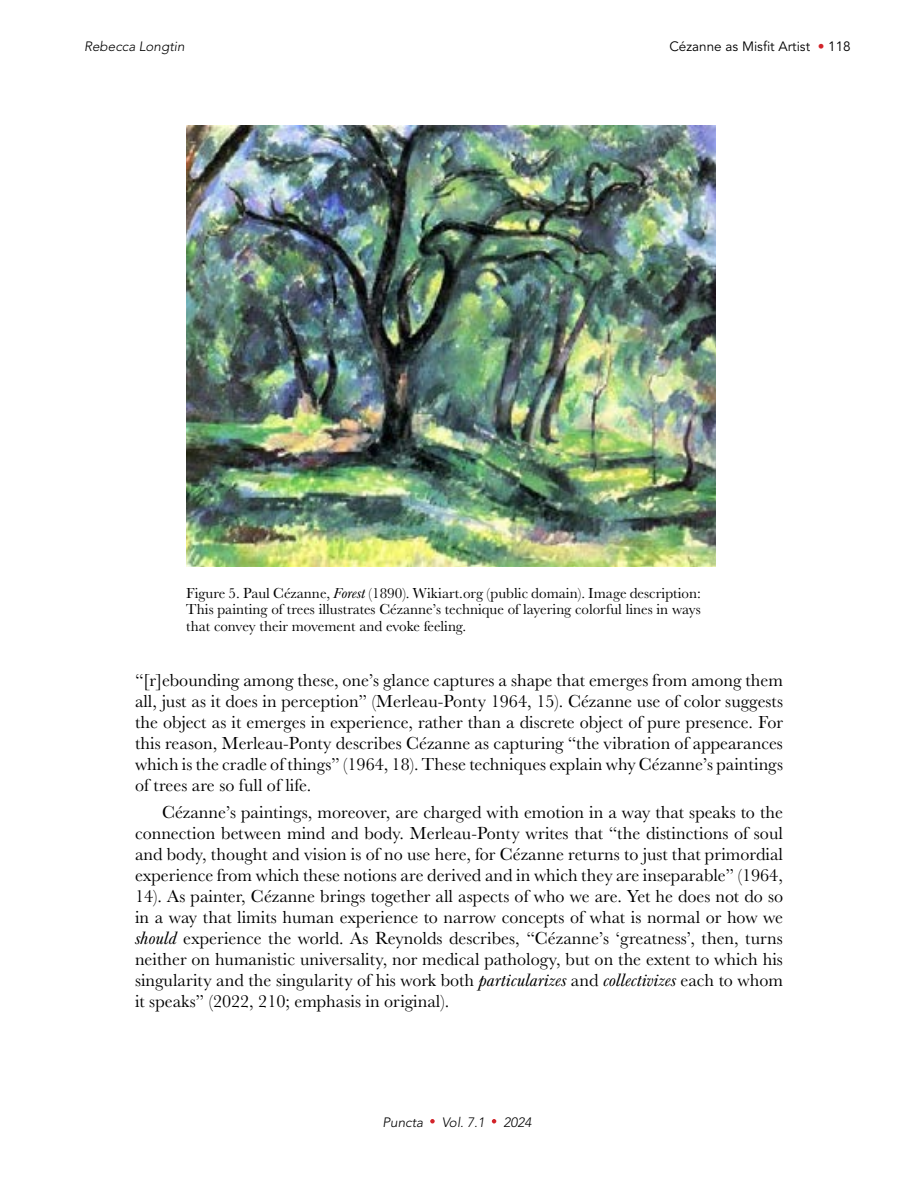
<style>
.page{position:relative;width:918px;height:1188px;background:#fff}
.page>*{position:absolute;margin:0;border:0;box-sizing:border-box;transform-origin:0 0}
.t1{font:18px/21px "Baskerville URW";color:#000;text-align:justify}
.t2{font:15px/16.5px "Baskerville URW";color:#000;text-align:justify}
.t3{font:italic 300 13.5px "Avenir LT Std";color:#000}
.t4{font:13.5px "Avenir LT Std";color:#000}
.s1{color:#d2232a}
.s2{font-style:italic}
</style>
<div class="page">
<svg style="left:430px;top:1119px;width:5px;height:5px"></svg>
<svg style="left:492px;top:1119px;width:4px;height:5px"></svg>
<img style="left:186px;top:125px;width:530px;height:442px">
<p class="t3" style="left:84px;top:38px;width:102px">Rebecca Longtin</p>
<p class="t4" style="left:669px;top:39px;width:183px">Cézanne as Misfit Artist <span class="s1">•</span> 118</p>
<p class="t2" style="left:186px;top:584px;width:516px">Figure 5. Paul Cézanne, <span class="s2">Forest</span> (1890). Wikiart.org (public domain). Image description:<br>This painting of trees illustrates Cézanne’s technique of layering colorful lines in ways that convey their movement and evoke feeling.</p>
<p class="t1" style="left:135px;top:669px;width:650px">“[r]ebounding among these, one’s glance captures a shape that emerges from among them all, just as it does in perception” (Merleau-Ponty 1964, 15). Cézanne use of color suggests the object as it emerges in experience, rather than a discrete object of pure presence. For this reason, Merleau-Ponty describes Cézanne as capturing “the vibration of appearances which is the cradle of things” (1964, 18). These techniques explain why Cézanne’s paintings of trees are so full of life.</p>
<p class="t1" style="left:135px;top:801px;width:650px;text-indent:27px">Cézanne’s paintings, moreover, are charged with emotion in a way that speaks to the connection between mind and body. Merleau-Ponty writes that “the distinctions of soul and body, thought and vision is of no use here, for Cézanne returns to just that primordial experience from which these notions are derived and in which they are inseparable” (1964, 14). As painter, Cézanne brings together all aspects of who we are. Yet he does not do so in a way that limits human experience to narrow concepts of what is normal or how we <span class="s2">should</span> experience the world. As Reynolds describes, “Cézanne’s ‘greatness’, then, turns neither on humanistic universality, nor medical pathology, but on the extent to which his singularity and the singularity of his work both <span class="s2">particularizes</span> and <span class="s2">collectivizes</span> each to whom it speaks” (2022, 210; emphasis in original).</p>
<p class="t3" style="left:382px;top:1114px;width:42px">Puncta</p>
<p class="t3" style="left:442px;top:1114px;width:45px">Vol. 7.1</p>
<p class="t3" style="left:503px;top:1114px;width:30px">2024</p>
</div>
